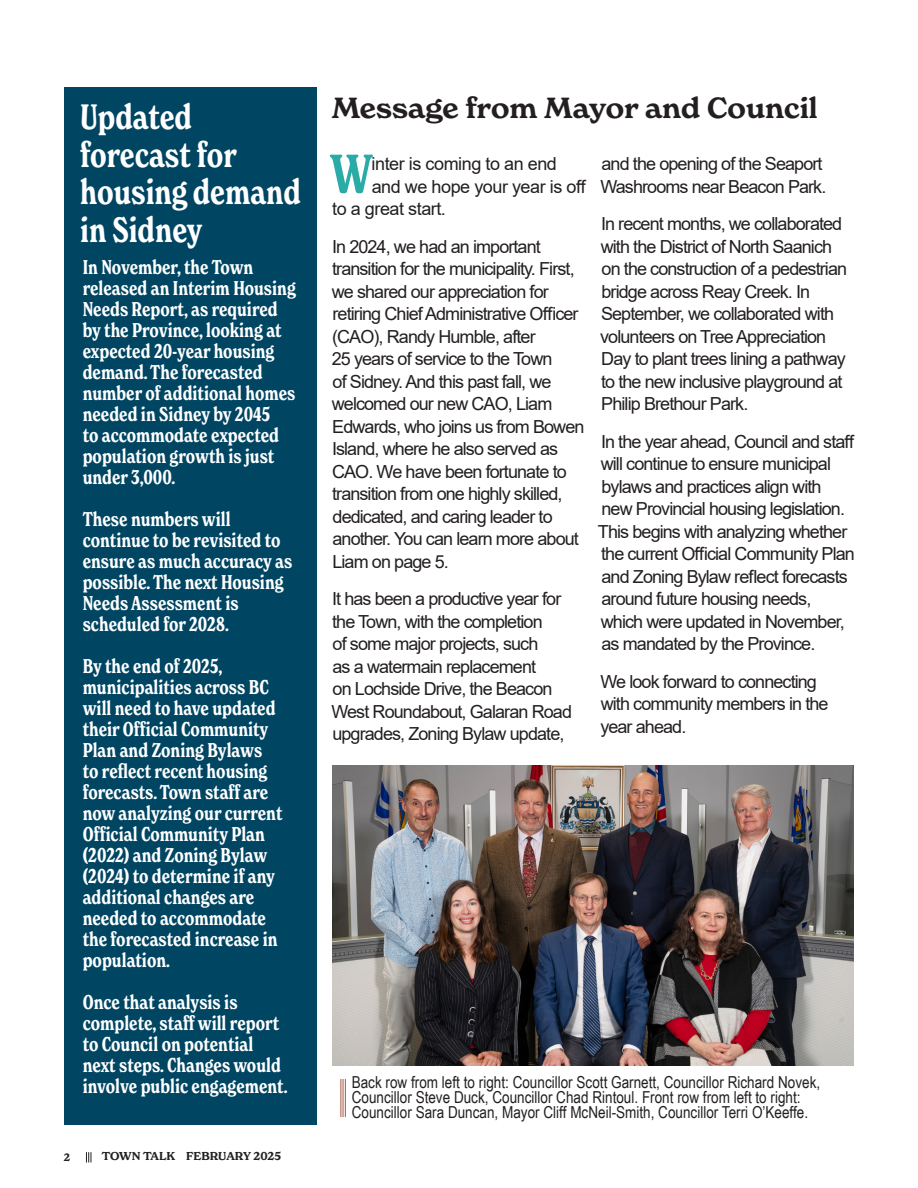
<style>
.page{position:relative;width:918px;height:1188px;background:#fff}
.page>*{position:absolute;margin:0;border:0;box-sizing:border-box;transform-origin:0 0}
.Drop_cap{font:600 condensed 53.4px "New Spirit";color:#2baba8}
.t1{font:600 condensed 34.5px/37.5px "New Spirit";color:#fff}
.Headline_Text_-__Lef{font:600 28.5px "New Spirit";color:#231f20}
.t2{font:600 condensed 19.5px/21px "New Spirit";color:#fff}
.Body_Text{font:18px/22.5px "Arial";letter-spacing:-.05em;color:#231f20}
.Drop_cap-2{font:18px "Arial";letter-spacing:-.025em;color:#231f20}
.Photo_captions{font:16.5px/15px "Arial Narrow";color:#231f20}
.t3{font:600 11.25px "New Spirit";letter-spacing:-.005em;color:#231f20}
.t4{font:600 10.5px "New Spirit";color:#231f20}
</style>
<div class="page">
<svg style="left:86px;top:1152px;width:6px;height:10px"></svg>
<div style="left:64px;top:88px;width:252px;height:1037px;background:#004663"></div>
<hr style="left:341px;top:1079px;width:1px;height:38px;background:#a7553f">
<hr style="left:343px;top:1079px;width:1px;height:38px;background:#a7553f">
<hr style="left:345px;top:1079px;width:1px;height:38px;background:#a7553f">
<img style="left:332px;top:766px;width:522px;height:300px">
<p class="t1" style="left:80px;top:98px;width:222px">Updated forecast for housing demand in Sidney</p>
<p class="t2" style="left:83px;top:256px;width:215px">In November, the Town released an Interim Housing<br>Needs Report, as required by the Province, looking at expected 20-year housing demand. The forecasted number of additional homes needed in Sidney by 2045<br>to accommodate expected population growth is just under 3,000.</p>
<p class="t2" style="left:83px;top:508px;width:211px">These numbers will continue to be revisited to ensure as much accuracy as possible. The next Housing<br>Needs Assessment is scheduled for 2028.</p>
<p class="t2" style="left:83px;top:655px;width:201px">By the end of 2025, municipalities across BC will need to have updated their Official Community<br>Plan and Zoning Bylaws to reflect recent housing forecasts. Town staff are now analyzing our current<br>Official Community Plan (2022) and Zoning Bylaw (2024) to determine if any additional changes are needed to accommodate the forecasted increase in population.</p>
<p class="t2" style="left:83px;top:991px;width:206px">Once that analysis is complete, staff will report to Council on potential next steps. Changes would involve public engagement.</p>
<p class="t4" style="left:64px;top:1151px;width:8px">2</p>
<p class="t3" style="left:102px;top:1149px;width:181px">TOWN TALK FEBRUARY 2025</p>
<p class="Headline_Text_-__Lef" style="left:332px;top:90px;width:488px">Message from Mayor and Council</p>
<p class="Drop_cap" style="left:330px;top:141px;width:44px">W</p>
<p class="Drop_cap-2" style="left:372px;top:152px;width:187px">inter is coming to an end</p>
<p class="Body_Text" style="left:600px;top:153px;width:228px">and the opening of the Seaport<br>Washrooms near Beacon Park.</p>
<p class="Body_Text" style="left:600px;top:213px;width:248px">In recent months, we collaborated with the District of North Saanich on the construction of a pedestrian bridge across Reay Creek. In<br>September, we collaborated with volunteers on Tree Appreciation<br>Day to plant trees lining a pathway to the new inclusive playground at<br>Philip Brethour Park.</p>
<p class="Body_Text" style="left:598px;top:430px;width:259px">In the year ahead, Council and staff will continue to ensure municipal bylaws and practices align with<br>new Provincial housing legislation.<br>This begins with analyzing whether the current Official Community Plan and Zoning Bylaw reflect forecasts around future housing needs,<br>which were updated in November, as mandated by the Province.</p>
<p class="Body_Text" style="left:600px;top:670px;width:230px">We look forward to connecting with community members in the year ahead.</p>
<p class="Drop_cap-2" style="left:372px;top:174px;width:216px">and we hope your year is off</p>
<p class="Drop_cap-2" style="left:332px;top:197px;width:115px">to a great start.</p>
<p class="Body_Text" style="left:332px;top:235px;width:254px">In 2024, we had an important transition for the municipality. First, we shared our appreciation for retiring Chief Administrative Officer (CAO), Randy Humble, after<br>25 years of service to the Town<br>of Sidney. And this past fall, we welcomed our new CAO, Liam<br>Edwards, who joins us from Bowen<br>Island, where he also served as<br>CAO. We have been fortunate to transition from one highly skilled, dedicated, and caring leader to another. You can learn more about<br>Liam on page 5.</p>
<p class="Body_Text" style="left:331px;top:588px;width:242px">It has been a productive year for the Town, with the completion<br>of some major projects, such<br>as a watermain replacement<br>on Lochside Drive, the Beacon<br>West Roundabout, Galaran Road upgrades, Zoning Bylaw update,</p>
<p class="Photo_captions" style="left:352px;top:1074px;width:470px">Back row from left to right: Councillor Scott Garnett, Councillor Richard Novek,<br>Councillor Steve Duck, Councillor Chad Rintoul. Front row from left to right:<br>Councillor Sara Duncan, Mayor Cliff McNeil-Smith, Councillor Terri O’Keeffe.</p>
</div>
